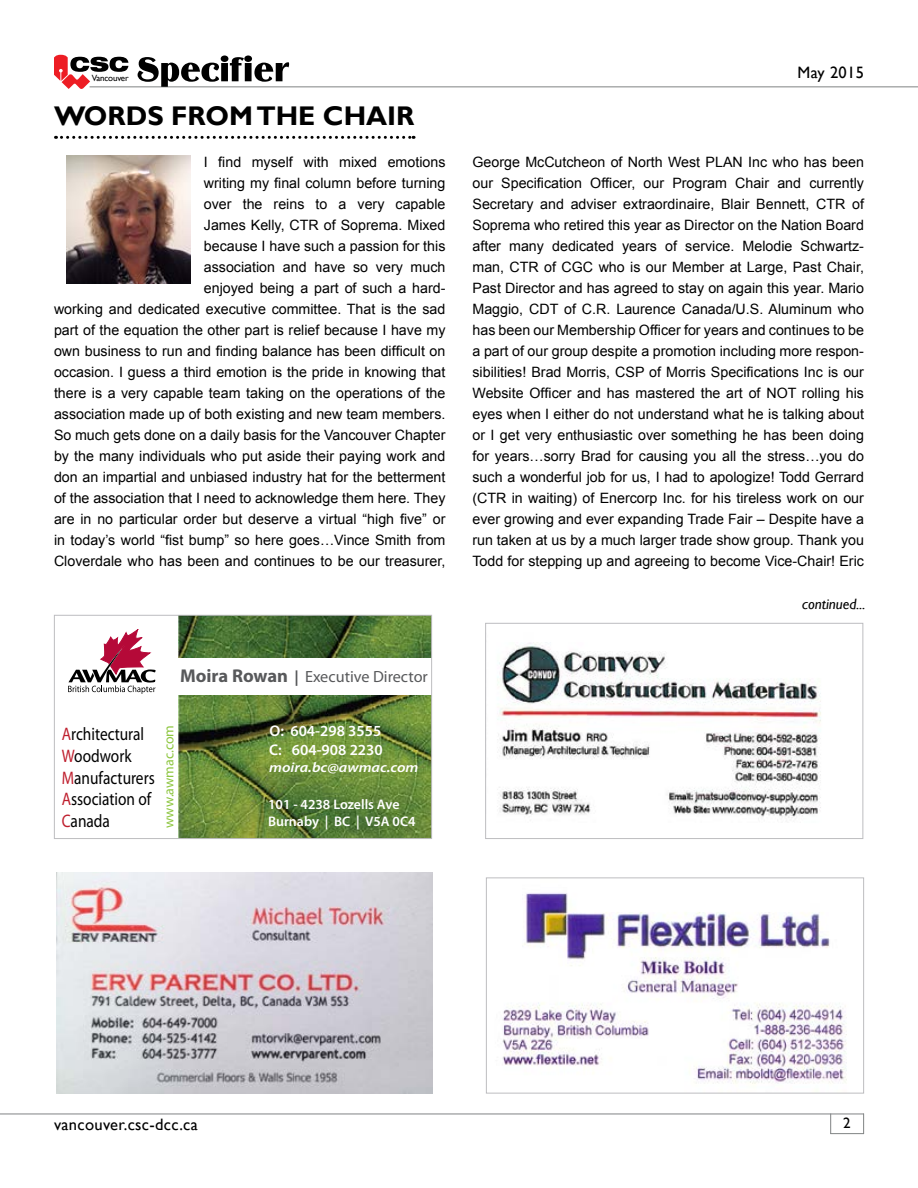
<style>
.page{position:relative;width:918px;height:1188px;background:#fff}
.page>*{position:absolute;margin:0;border:0;box-sizing:border-box;transform-origin:0 0}
.t1{font:700 27px "Gill Sans";color:#000}
.t2{font:18.15px/21.8px "Myriad Pro";color:#000;scale:.84 1}
.t3{font:16.5px "Gill Sans";letter-spacing:.02em;color:#000}
.t4{font:16.5px "Gill Sans";letter-spacing:.02em;color:#000}
.t5{font:16.2px "Myriad Pro";color:#58595b}
.t6{font:600 15.45px/18.6px "Myriad Pro";color:#fff;text-align:right}
.t7{font:italic 15px "Gill Sans";color:#000}
.t8{font:15px "Gill Sans";color:#000}
.t9{font:14.25px/21px "Arial";color:#000;text-align:right}
.t10{font:600 13.95px/16.6px "Myriad Pro";color:#fff}
.t11{font:italic 600 13.95px "Myriad Pro";color:#fff;scale:1.13 1}
.t12{font:13.95px "Myriad Pro";color:#8dc63f}
.t13{font:9px "Gill Sans";letter-spacing:-.02em;color:#000}
.s1{font-weight:700;font-size:18.6px}
.s2{font-weight:700;font-size:15.45px}
.s3{color:#be1e2d}
</style>
<div class="page">
<hr style="left:0;top:1114px;width:864px;height:1px;background:#808384">
<hr style="left:830px;top:1133px;width:34px;height:1px;background:#808384">
<svg style="left:863px;top:1115px;width:1px;height:18px"></svg>
<svg style="left:830px;top:1114px;width:1px;height:20px"></svg>
<hr style="left:90px;top:86px;width:828px;height:1px;background:#808384">
<svg style="left:138px;top:55px;width:151px;height:32px"></svg>
<svg style="left:54px;top:55px;width:74px;height:34px"></svg>
<svg style="left:56px;top:136px;width:358px;height:3px"></svg>
<img style="left:66px;top:155px;width:124px;height:128px">
<img style="left:179px;top:617px;width:251px;height:220px">
<svg style="left:68px;top:630px;width:88px;height:64px"></svg>
<div style="left:174px;top:658px;width:258px;height:36px;background:#fff"></div>
<div style="left:54px;top:615px;width:378px;height:224px;border:1px solid #bdbdc0"></div>
<img style="left:497px;top:642px;width:324px;height:176px">
<div style="left:485px;top:623px;width:378px;height:216px;border:1px solid #bdbdc0"></div>
<img style="left:57px;top:873px;width:376px;height:221px">
<img style="left:502px;top:893px;width:345px;height:191px">
<div style="left:486px;top:878px;width:378px;height:216px;border:1px solid #bdbdc0"></div>
<p class="t13" style="left:92px;top:73px;width:38px">Vancouver</p>
<p class="t4" style="left:798px;top:63px;width:68px">May 2015</p>
<h1 class="t1" style="left:54px;top:100px;width:362px">WORDS FROM THE CHAIR</h1>
<p class="t9" style="left:54px;top:151px;width:393px">I find myself with mixed emotions<br>writing my final column before turning<br>over the reins to a very capable<br>James Kelly, CTR of Soprema. Mixed<br>because I have such a passion for this<br>association and have so very much<br>enjoyed being a part of such a hard-<br>working and dedicated executive committee. That is the sad part of the equation the other part is relief because I have my own business to run and finding balance has been difficult on occasion. I guess a third emotion is the pride in knowing that there is a very capable team taking on the operations of the association made up of both existing and new team members.<br>So much gets done on a daily basis for the Vancouver Chapter by the many individuals who put aside their paying work and don an impartial and unbiased industry hat for the betterment of the association that I need to acknowledge them here. They are in no particular order but deserve a virtual “high five” or in today’s world “fist bump” so here goes…Vince Smith from Cloverdale who has been and continues to be our treasurer,</p>
<p class="t9" style="left:472px;top:151px;width:393px;text-align:justify">George McCutcheon of North West PLAN Inc who has been our Specification Officer, our Program Chair and currently Secretary and adviser extraordinaire, Blair Bennett, CTR of Soprema who retired this year as Director on the Nation Board after many dedicated years of service. Melodie Schwartz&shy;man, CTR of CGC who is our Member at Large, Past Chair, Past Director and has agreed to stay on again this year. Mario Maggio, CDT of C.R. Laurence Canada/U.S. Aluminum who has been our Membership Officer for years and continues to be a part of our group despite a promotion including more respon&shy;sibilities! Brad Morris, CSP of Morris Specifications Inc is our Website Officer and has mastered the art of NOT rolling his eyes when I either do not understand what he is talking about or I get very enthusiastic over something he has been doing for years…sorry Brad for causing you all the stress…you do such a wonderful job for us, I had to apologize! Todd Gerrard (CTR in waiting) of Enercorp Inc. for his tireless work on our ever growing and ever expanding Trade Fair – Despite have a run taken at us by a much larger trade show group. Thank you Todd for stepping up and agreeing to become Vice-Chair! Eric</p>
<p class="t5" style="left:180px;top:667px;width:249px"><span class="s1">Moira Rowan</span> <span class="s2">|</span> Executive Director</p>
<p class="t2" style="left:62px;top:723px;width:112px"><span class="s3">A</span>rchitectural<br><span class="s3">W</span>oodwork<br><span class="s3">M</span>anufacturers<br><span class="s3">A</span>ssociation of<br><span class="s3">C</span>anada</p>
<p class="t12" style="left:160px;top:828px;width:104px;rotate:-90deg">www.awmac.com</p>
<p class="t6" style="left:269px;top:721px;width:115px">O: 604-298 3555<br>604-908 2230</p>
<p class="t6" style="left:269px;top:740px;width:14px">C:</p>
<p class="t11" style="left:269px;top:759px;width:134px">moira.bc@awmac.com</p>
<p class="t10" style="left:268px;top:796px;width:149px">101 - 4238 Lozells Ave<br>Burnaby | BC | V5A 0C4</p>
<p class="t7" style="left:802px;top:596px;width:65px">continued...</p>
<p class="t3" style="left:54px;top:1115px;width:145px">vancouver.csc-dcc.ca</p>
<p class="t8" style="left:843px;top:1115px;width:9px">2</p>
</div>
